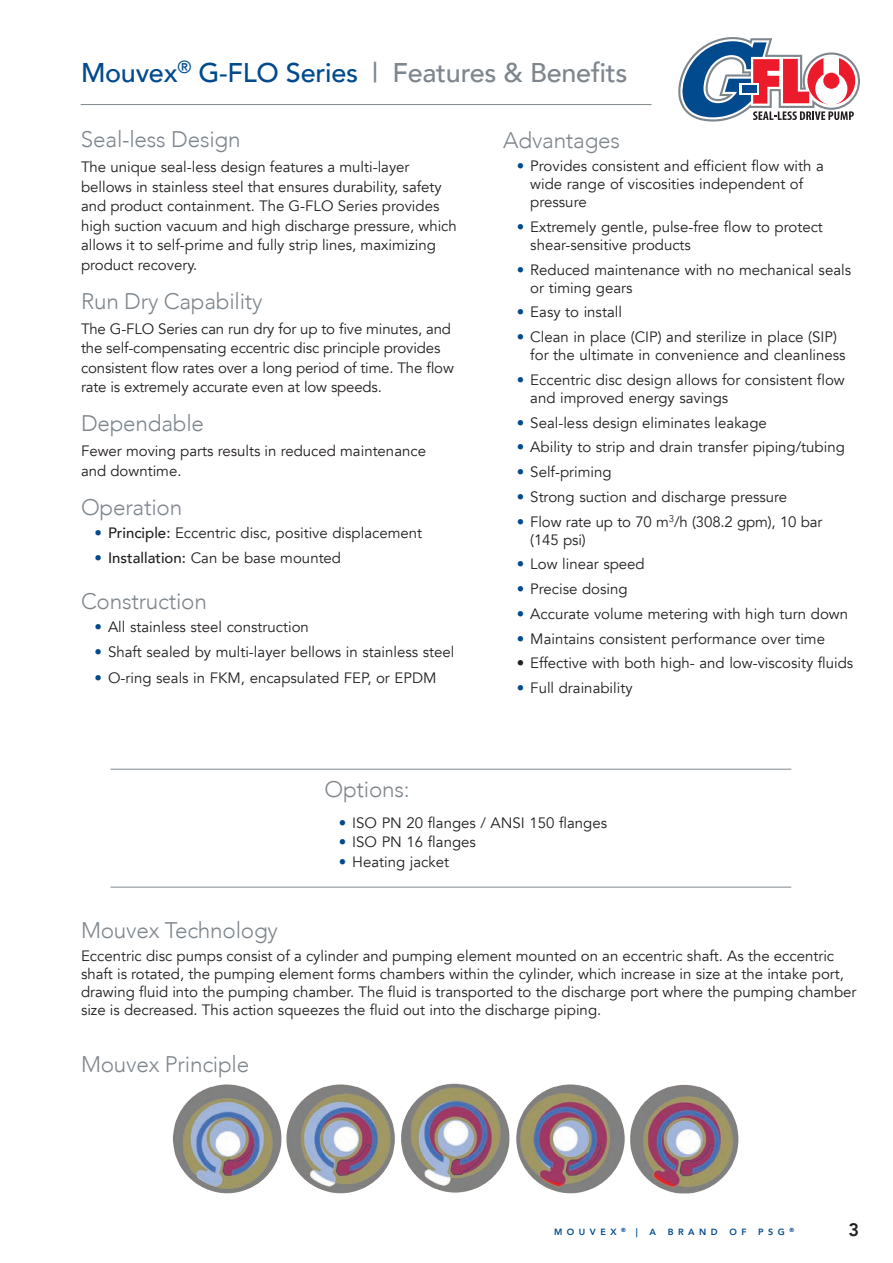
<style>
.page{position:relative;width:893px;height:1263px;background:#fff}
.page>*{position:absolute;margin:0;border:0;box-sizing:border-box;transform-origin:0 0}
.t1{font:500 27px "Avenir";letter-spacing:-.01em;color:#7e868d}
.t2{font:300 22.5px "Avenir";letter-spacing:-.01em;color:#7e868d}
.t3{font:800 18px "Avenir";color:#231f20}
.t4{font:15px/18px "Avenir";color:#231f20}
.t5{font:800 9px "Avenir";letter-spacing:.5em;color:#004a8d}
.s1{color:#004a8d}
.s2{font-weight:500}
</style>
<div class="page">
<svg style="left:678px;top:37px;width:182px;height:85px"></svg>
<img style="left:173px;top:1083px;width:566px;height:111px">
<hr style="left:81px;top:104px;width:570px;height:1px;background:#7e868d">
<hr style="left:111px;top:887px;width:680px;height:1px;background:#7e868d">
<hr style="left:111px;top:769px;width:680px;height:1px;background:#7e868d">
<h1 class="t1" style="left:81px;top:49px;width:548px"><span class="s1">Mouvex</span><sup>®</sup> <span class="s1">G-FLO Series</span> | Features &amp; Benefits</h1>
<h2 class="t2" style="left:81px;top:126px;width:161px">Seal-less Design</h2>
<p class="t4" style="left:81px;top:158px;width:377px;line-height:19.5px">The unique seal-less design features a multi-layer bellows in stainless steel that ensures durability, safety and product containment. The G-FLO Series provides high suction vacuum and high discharge pressure, which allows it to self-prime and fully strip lines, maximizing product recovery.</p>
<h2 class="t2" style="left:81px;top:288px;width:183px">Run Dry Capability</h2>
<p class="t4" style="left:81px;top:319px;width:374px;line-height:19.5px">The G-FLO Series can run dry for up to five minutes, and the self-compensating eccentric disc principle provides consistent flow rates over a long period of time. The flow rate is extremely accurate even at low speeds.</p>
<h2 class="t2" style="left:81px;top:410px;width:125px">Dependable</h2>
<p class="t4" style="left:81px;top:441px;width:346px;line-height:19.5px">Fewer moving parts results in reduced maintenance and downtime.</p>
<h2 class="t2" style="left:81px;top:494px;width:103px">Operation</h2>
<p class="t4" style="left:94px;top:524px;width:329px"><span class="s1">•</span> <span class="s2">Principle:</span> Eccentric disc, positive displacement</p>
<p class="t4" style="left:94px;top:549px;width:248px"><span class="s1">•</span> <span class="s2">Installation:</span> Can be base mounted</p>
<h2 class="t2" style="left:81px;top:587px;width:127px">Construction</h2>
<p class="t4" style="left:94px;top:618px;width:216px"><span class="s1">•</span> All stainless steel construction</p>
<p class="t4" style="left:94px;top:643px;width:361px"><span class="s1">•</span> Shaft sealed by multi-layer bellows in stainless steel</p>
<p class="t4" style="left:94px;top:669px;width:343px"><span class="s1">•</span> O-ring seals in FKM, encapsulated FEP, or EPDM</p>
<h2 class="t2" style="left:324px;top:775px;width:87px">Options:</h2>
<h2 class="t2" style="left:503px;top:127px;width:118px">Advantages</h2>
<p class="t4" style="left:530px;top:157px;width:295px;text-indent:-14px"><span class="s1">•</span> Provides consistent and efficient flow with a wide range of viscosities independent of pressure</p>
<p class="t4" style="left:530px;top:218px;width:294px;text-indent:-14px"><span class="s1">•</span> Extremely gentle, pulse-free flow to protect shear-sensitive products</p>
<p class="t4" style="left:530px;top:261px;width:322px;text-indent:-14px"><span class="s1">•</span> Reduced maintenance with no mechanical seals or timing gears</p>
<p class="t4" style="left:517px;top:303px;width:107px"><span class="s1">•</span> Easy to install</p>
<p class="t4" style="left:530px;top:328px;width:317px;text-indent:-14px"><span class="s1">•</span> Clean in place (CIP) and sterilize in place (SIP) for the ultimate in convenience and cleanliness</p>
<p class="t4" style="left:530px;top:371px;width:316px;text-indent:-14px"><span class="s1">•</span> Eccentric disc design allows for consistent flow and improved energy savings</p>
<p class="t4" style="left:517px;top:414px;width:252px"><span class="s1">•</span> Seal-less design eliminates leakage</p>
<p class="t4" style="left:517px;top:438px;width:330px"><span class="s1">•</span> Ability to strip and drain transfer piping/tubing</p>
<p class="t4" style="left:517px;top:463px;width:96px"><span class="s1">•</span> Self-priming</p>
<p class="t4" style="left:517px;top:488px;width:272px"><span class="s1">•</span> Strong suction and discharge pressure</p>
<p class="t4" style="left:530px;top:513px;width:294px;text-indent:-13px"><span class="s1">•</span> Flow rate up to 70 m<sup>3</sup>/h (308.2 gpm), 10 bar (145 psi)</p>
<p class="t4" style="left:517px;top:555px;width:129px"><span class="s1">•</span> Low linear speed</p>
<p class="t4" style="left:517px;top:580px;width:112px"><span class="s1">•</span> Precise dosing</p>
<p class="t4" style="left:517px;top:605px;width:333px"><span class="s1">•</span> Accurate volume metering with high turn down</p>
<p class="t4" style="left:517px;top:630px;width:310px"><span class="s1">•</span> Maintains consistent performance over time</p>
<p class="t4" style="left:517px;top:654px;width:338px">• Effective with both high- and low-viscosity fluids</p>
<p class="t4" style="left:517px;top:679px;width:117px"><span class="s1">•</span> Full drainability</p>
<p class="t4" style="left:339px;top:814px;width:270px"><span class="s1">•</span> ISO PN 20 flanges / ANSI 150 flanges</p>
<p class="t4" style="left:339px;top:833px;width:139px"><span class="s1">•</span> ISO PN 16 flanges</p>
<p class="t4" style="left:339px;top:853px;width:112px"><span class="s1">•</span> Heating jacket</p>
<h2 class="t2" style="left:81px;top:917px;width:198px">Mouvex Technology</h2>
<p class="t4" style="left:81px;top:947px;width:777px">Eccentric disc pumps consist of a cylinder and pumping element mounted on an eccentric shaft. As the eccentric shaft is rotated, the pumping element forms chambers within the cylinder, which increase in size at the intake port, drawing fluid into the pumping chamber. The fluid is transported to the discharge port where the pumping chamber size is decreased. This action squeezes the fluid out into the discharge piping.</p>
<h2 class="t2" style="left:81px;top:1051px;width:170px">Mouvex Principle</h2>
<p class="t5" style="left:554px;top:1225px;width:85px">MOUVEX <sup>®</sup> |</p>
<p class="t5" style="left:649px;top:1225px;width:8px">A</p>
<p class="t5" style="left:668px;top:1225px;width:51px">BRAND</p>
<p class="t5" style="left:729px;top:1225px;width:19px">O F</p>
<p class="t5" style="left:758px;top:1225px;width:37px">PSG <sup>®</sup></p>
<p class="t3" style="left:849px;top:1216px;width:12px">3</p>
</div>
